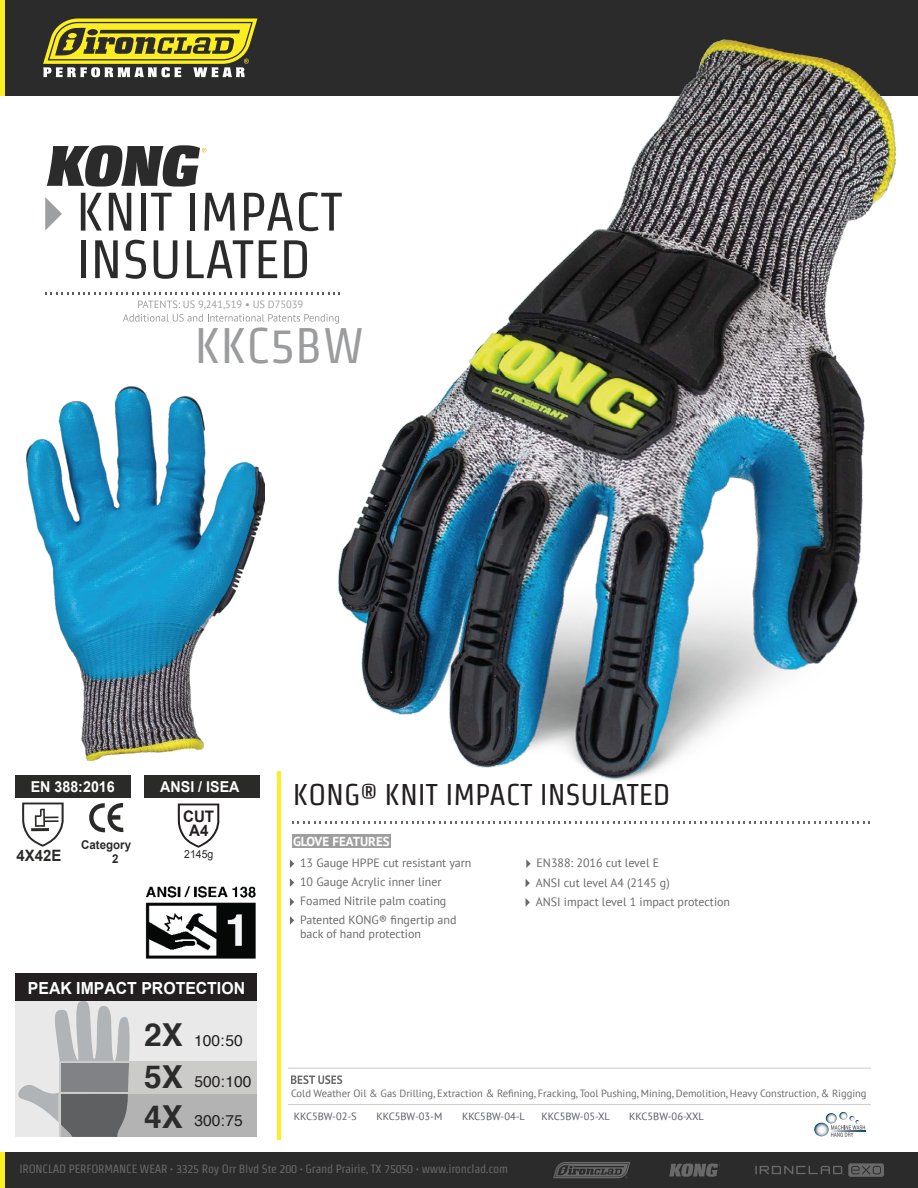
<style>
.page{position:relative;width:918px;height:1188px;background:#fff}
.page>*{position:absolute;margin:0;border:0;box-sizing:border-box;transform-origin:0 0}
.t1{font:54px/47.5px "Strait";color:#2a2b2a}
.t2{font:49.95px "Strait";color:#9b9c9e}
.t3{font:700 31.65px/39.6px "Helvetica";color:#2b2c2b}
.t4{font:30px "Strait";color:#231f20}
.t5{font:700 16.65px "Arial";color:#fff;scale:.95 1}
.t6{font:700 15.9px "Arial";color:#231f20;scale:.95 1}
.t7{font:700 15.75px "Arial";color:#2a2b29;scale:.95 1}
.t8{font:15.6px "Helvetica";color:#231f20}
.t9{font:700 15px "Arial";color:#fff;scale:.95 1}
.t10{font:700 13.05px "PT Sans";color:#fff}
.t11{font:700 12.15px/13.8px "Arial";color:#2a2b29;scale:.95 1}
.t12{font:12px/14.4px "PT Sans";color:#686969}
.t13{font:12px "Strait";letter-spacing:-.02em;color:#686968}
.t14{font:11.1px "Arial";color:#2a2b29;scale:.95 1}
.t15{font:10.5px "PT Sans";color:#686969}
.t16{font:10.5px "PT Sans";color:#595b62}
.t17{font:10.5px "PT Sans";color:#9e9fa0}
.s1{font-weight:700;font-size:31.65px;color:#2b2c2b}
</style>
<div class="page">
<div style="left:0;top:0;width:918px;height:96px;background:#2b2b2b"></div>
<img style="left:338px;top:40px;width:557px;height:741px">
<div style="left:5px;top:1152px;width:913px;height:36px;background:#2b2b2b"></div>
<div style="left:0;top:1152px;width:5px;height:36px;background:#fcee21"></div>
<svg style="left:755px;top:1163px;width:129px;height:14px"></svg>
<svg style="left:669px;top:1164px;width:51px;height:13px"></svg>
<svg style="left:553px;top:1162px;width:77px;height:16px"></svg>
<svg style="left:814px;top:1112px;width:51px;height:25px"></svg>
<svg style="left:291px;top:1075px;width:51px;height:9px"></svg>
<hr style="left:288px;top:1068px;width:583px;height:1px;background:#d0d0ce">
<hr style="left:288px;top:1104px;width:583px;height:1px;background:#d0d0ce">
<svg style="left:43px;top:18px;width:214px;height:60px"></svg>
<div style="left:0;top:0;width:5px;height:95px;background:#fcee21"></div>
<svg style="left:292px;top:821px;width:578px;height:2px"></svg>
<svg style="left:45px;top:197px;width:17px;height:34px"></svg>
<svg style="left:45px;top:293px;width:295px;height:2px"></svg>
<div style="left:292px;top:835px;width:99px;height:13px;background:#9f9e9f"></div>
<hr style="left:277px;top:772px;width:3px;height:368px;background:#fcee21">
<svg style="left:138px;top:301px;width:42px;height:7px"></svg>
<svg style="left:123px;top:314px;width:216px;height:10px"></svg>
<img style="left:26px;top:386px;width:239px;height:374px">
<div style="left:15px;top:775px;width:116px;height:22px;background:#2a2b29"></div>
<div style="left:144px;top:775px;width:116px;height:22px;background:#2a2b29"></div>
<svg style="left:22px;top:803px;width:42px;height:44px"></svg>
<svg style="left:89px;top:803px;width:34px;height:29px"></svg>
<img style="left:146px;top:886px;width:110px;height:73px">
<svg style="left:178px;top:804px;width:42px;height:44px"></svg>
<div style="left:15px;top:1000px;width:241px;height:62px;background:#e9e9ea"></div>
<div style="left:15px;top:1062px;width:241px;height:31px;background:#cbcbca"></div>
<div style="left:15px;top:1093px;width:241px;height:44px;background:#b4b3b4"></div>
<div style="left:15px;top:1062px;width:45px;height:75px;background:#e9e9ea"></div>
<div style="left:15px;top:973px;width:241px;height:27px;background:#231f20"></div>
<svg style="left:18px;top:1001px;width:112px;height:136px"></svg>
<hr style="left:60px;top:1062px;width:196px;height:1px;background:#cbcbca">
<hr style="left:60px;top:1092px;width:196px;height:1px;background:#cbcbca">
<hr style="left:59px;top:1062px;width:1px;height:75px;background:#cbcbca">
<svg style="left:47px;top:145px;width:160px;height:42px"></svg>
<svg style="left:290px;top:859px;width:4px;height:9px"></svg>
<svg style="left:290px;top:916px;width:4px;height:9px"></svg>
<svg style="left:290px;top:878px;width:4px;height:9px"></svg>
<svg style="left:526px;top:898px;width:4px;height:8px"></svg>
<svg style="left:526px;top:879px;width:4px;height:8px"></svg>
<svg style="left:526px;top:859px;width:5px;height:9px"></svg>
<svg style="left:290px;top:898px;width:4px;height:8px"></svg>
<h1 class="t1" style="left:76px;top:188px;width:268px">KNIT IMPACT<br>INSULATED</h1>
<p class="t17" style="left:183px;top:298px;width:122px">US 9,241,519 • US D75039</p>
<h2 class="t2" style="left:195px;top:318px;width:172px">KKC5BW</h2>
<p class="t9" style="left:31px;top:777px;width:90px">EN 388:2016</p>
<p class="t9" style="left:160px;top:777px;width:85px">ANSI / ISEA</p>
<h3 class="t6" style="left:183px;top:806px;width:34px">CUT</h3>
<h3 class="t6" style="left:189px;top:820px;width:22px">A4</h3>
<p class="t11" style="left:112px;top:839px;width:21px;text-indent:-31px">Category<br>2</p>
<h3 class="t7" style="left:17px;top:845px;width:49px">4X42E</h3>
<p class="t14" style="left:184px;top:847px;width:32px">2145g</p>
<h3 class="t5" style="left:28px;top:977px;width:230px">PEAK IMPACT PROTECTION</h3>
<h3 class="t8" style="left:144px;top:1029px;width:100px"><span class="s1">2X</span> 100:50</h3>
<h3 class="t3" style="left:144px;top:1058px;width:40px">5X<br>4X</h3>
<h3 class="t8" style="left:194px;top:1069px;width:59px">500:100</h3>
<h3 class="t8" style="left:194px;top:1108px;width:50px">300:75</h3>
<h3 class="t4" style="left:293px;top:778px;width:379px">KONG® KNIT IMPACT INSULATED</h3>
<p class="t10" style="left:293px;top:833px;width:98px">GLOVE FEATURES</p>
<p class="t12" style="left:300px;top:856px;width:173px">13 Gauge HPPE cut resistant yarn</p>
<p class="t12" style="left:300px;top:875px;width:143px">10 Gauge Acrylic inner liner</p>
<p class="t12" style="left:300px;top:893px;width:148px">Foamed Nitrile palm coating</p>
<p class="t12" style="left:300px;top:912px;width:158px">Patented KONG® fingertip and back of hand protection</p>
<p class="t12" style="left:537px;top:856px;width:124px">EN388: 2016 cut level E</p>
<p class="t12" style="left:536px;top:875px;width:136px">ANSI cut level A4 (2145 g)</p>
<p class="t12" style="left:536px;top:894px;width:196px">ANSI impact level 1 impact protection</p>
<p class="t15" style="left:291px;top:1087px;width:577px">Cold Weather Oil &amp; Gas Drilling, Extraction &amp; Refining, Fracking, Tool Pushing, Mining, Demolition, Heavy Construction, &amp; Rigging</p>
<p class="t16" style="left:294px;top:1110px;width:65px">KKC5BW-02-S</p>
<p class="t16" style="left:377px;top:1110px;width:67px">KKC5BW-03-M</p>
<p class="t16" style="left:462px;top:1110px;width:65px">KKC5BW-04-L</p>
<p class="t16" style="left:541px;top:1110px;width:70px">KKC5BW-05-XL</p>
<p class="t16" style="left:629px;top:1110px;width:76px">KKC5BW-06-XXL</p>
<p class="t13" style="left:19px;top:1162px;width:490px">IRONCLAD PERFORMANCE WEAR • 3325 Roy Orr Blvd Ste 200 • Grand Prairie, TX 75050 • www.ironclad.com</p>
</div>
